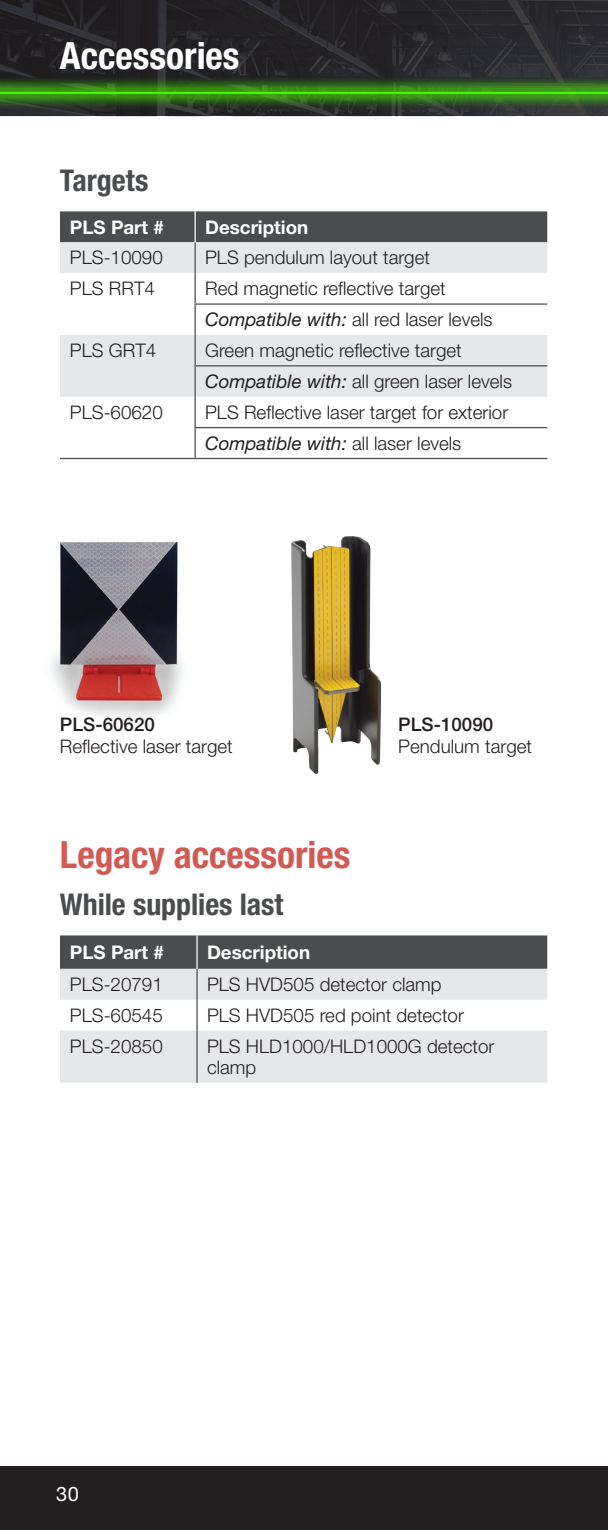
<style>
.page{position:relative;width:608px;height:1530px;background:#fff}
.page>*{position:absolute;margin:0;border:0;box-sizing:border-box;transform-origin:0 0}
.Headline-product_pag{font:700 condensed 37.5px "Helvetica Neue LT Pro";color:#d25a53}
.Page_headers{font:700 condensed 37.5px "Helvetica Neue LT Pro";color:#fff}
.Headline-accessories{font:700 condensed 30px "Helvetica Neue LT Pro";color:#4b4c4d}
.t1{font:20px "Helvetica Neue LT Pro";color:#fff}
.Table_copy{font:300 18.75px/21.2px "Helvetica Neue LT Pro";color:#231f20}
.Table-copy-bold-rev{font:700 18.75px "Helvetica Neue LT Pro";color:#fff}
.Caption-product{font:300 18.75px "Helvetica Neue LT Pro";color:#231f20}
.Table_copy-2{font:italic 18.75px "Helvetica Neue LT Pro";color:#231f20}
.Caption-product-numb{font:500 18.75px "Helvetica Neue LT Pro";color:#231f20}
.s1{font-weight:400;font-style:italic}
.s2{font-weight:300;font-style:normal}
</style>
<div class="page">
<div style="left:0;top:1466px;width:608px;height:64px;background:#231f20"></div>
<img style="left:0;top:0;width:608px;height:58px">
<img style="left:0;top:58px;width:608px;height:59px">
<div style="left:60px;top:211px;width:487px;height:31px;background:#4b4c4d"></div>
<svg style="left:60px;top:242px;width:487px;height:155px;fill:#e6e7e9"></svg>
<hr style="left:194px;top:242px;width:2px;height:31px;background:#4b4c4d">
<hr style="left:194px;top:273px;width:2px;height:30px;background:#4b4c4d">
<hr style="left:194px;top:303px;width:353px;height:2px;background:#4b4c4d">
<hr style="left:194px;top:305px;width:2px;height:30px;background:#4b4c4d">
<hr style="left:194px;top:335px;width:2px;height:30px;background:#4b4c4d">
<hr style="left:194px;top:365px;width:353px;height:1px;background:#4b4c4d">
<hr style="left:194px;top:366px;width:2px;height:31px;background:#4b4c4d">
<hr style="left:194px;top:397px;width:2px;height:30px;background:#4b4c4d">
<hr style="left:194px;top:427px;width:353px;height:1px;background:#4b4c4d">
<hr style="left:194px;top:428px;width:2px;height:30px;background:#4b4c4d">
<hr style="left:194px;top:211px;width:2px;height:31px;background:#fff">
<hr style="left:60px;top:458px;width:135px;height:1px;background:#4b4c4d">
<hr style="left:195px;top:458px;width:352px;height:1px;background:#4b4c4d">
<div style="left:60px;top:935px;width:487px;height:34px;background:#4b4c4d"></div>
<svg style="left:60px;top:969px;width:487px;height:114px;fill:#e6e7e9"></svg>
<hr style="left:196px;top:969px;width:2px;height:31px;background:#4b4c4d">
<hr style="left:196px;top:1000px;width:2px;height:31px;background:#4b4c4d">
<hr style="left:196px;top:1031px;width:2px;height:52px;background:#4b4c4d">
<hr style="left:196px;top:935px;width:2px;height:34px;background:#fff">
<img style="left:51px;top:541px;width:131px;height:177px">
<img style="left:291px;top:536px;width:90px;height:238px">
<p class="Page_headers" style="left:60px;top:33px;width:181px">Accessories</p>
<p class="Headline-accessories" style="left:60px;top:163px;width:90px">Targets</p>
<p class="Table-copy-bold-rev" style="left:70px;top:215px;width:95px">PLS Part #</p>
<p class="Table-copy-bold-rev" style="left:205px;top:215px;width:105px">Description</p>
<p class="Table_copy" style="left:70px;top:247px;width:94px">PLS-10090</p>
<p class="Table_copy" style="left:205px;top:247px;width:226px">PLS pendulum layout target</p>
<p class="Table_copy" style="left:70px;top:278px;width:86px">PLS RRT4</p>
<p class="Table_copy" style="left:205px;top:278px;width:242px">Red magnetic reflective target</p>
<p class="Table_copy" style="left:205px;top:309px;width:289px"><span class="s1">Compatible with:</span> all red laser levels</p>
<p class="Table_copy" style="left:70px;top:339px;width:88px">PLS GRT4</p>
<p class="Table_copy" style="left:205px;top:339px;width:258px">Green magnetic reflective target</p>
<p class="Table_copy" style="left:205px;top:370px;width:308px"><span class="s1">Compatible with:</span> all green laser levels</p>
<p class="Table_copy" style="left:70px;top:401px;width:94px">PLS-60620</p>
<p class="Table_copy" style="left:205px;top:401px;width:304px">PLS Reflective laser target for exterior</p>
<p class="Table_copy-2" style="left:205px;top:432px;width:257px">Compatible with: <span class="s2">all laser levels</span></p>
<p class="Caption-product-numb" style="left:60px;top:713px;width:96px">PLS-60620</p>
<p class="Caption-product" style="left:60px;top:734px;width:174px">Reflective laser target</p>
<p class="Caption-product-numb" style="left:398px;top:713px;width:96px">PLS-10090</p>
<p class="Caption-product" style="left:398px;top:734px;width:135px">Pendulum target</p>
<p class="Headline-product_pag" style="left:60px;top:832px;width:292px">Legacy accessories</p>
<p class="Headline-accessories" style="left:60px;top:887px;width:225px">While supplies last</p>
<p class="Table-copy-bold-rev" style="left:70px;top:940px;width:95px">PLS Part #</p>
<p class="Table-copy-bold-rev" style="left:207px;top:940px;width:105px">Description</p>
<p class="Table_copy" style="left:70px;top:973px;width:94px">PLS-20791</p>
<p class="Table_copy" style="left:207px;top:973px;width:236px">PLS HVD505 detector clamp</p>
<p class="Table_copy" style="left:70px;top:1004px;width:94px">PLS-60545</p>
<p class="Table_copy" style="left:207px;top:1004px;width:258px">PLS HVD505 red point detector</p>
<p class="Table_copy" style="left:70px;top:1035px;width:94px">PLS-20850</p>
<p class="Table_copy" style="left:207px;top:1035px;width:289px">PLS HLD1000/HLD1000G detector clamp</p>
<p class="t1" style="left:56px;top:1481px;width:24px">30</p>
</div>
